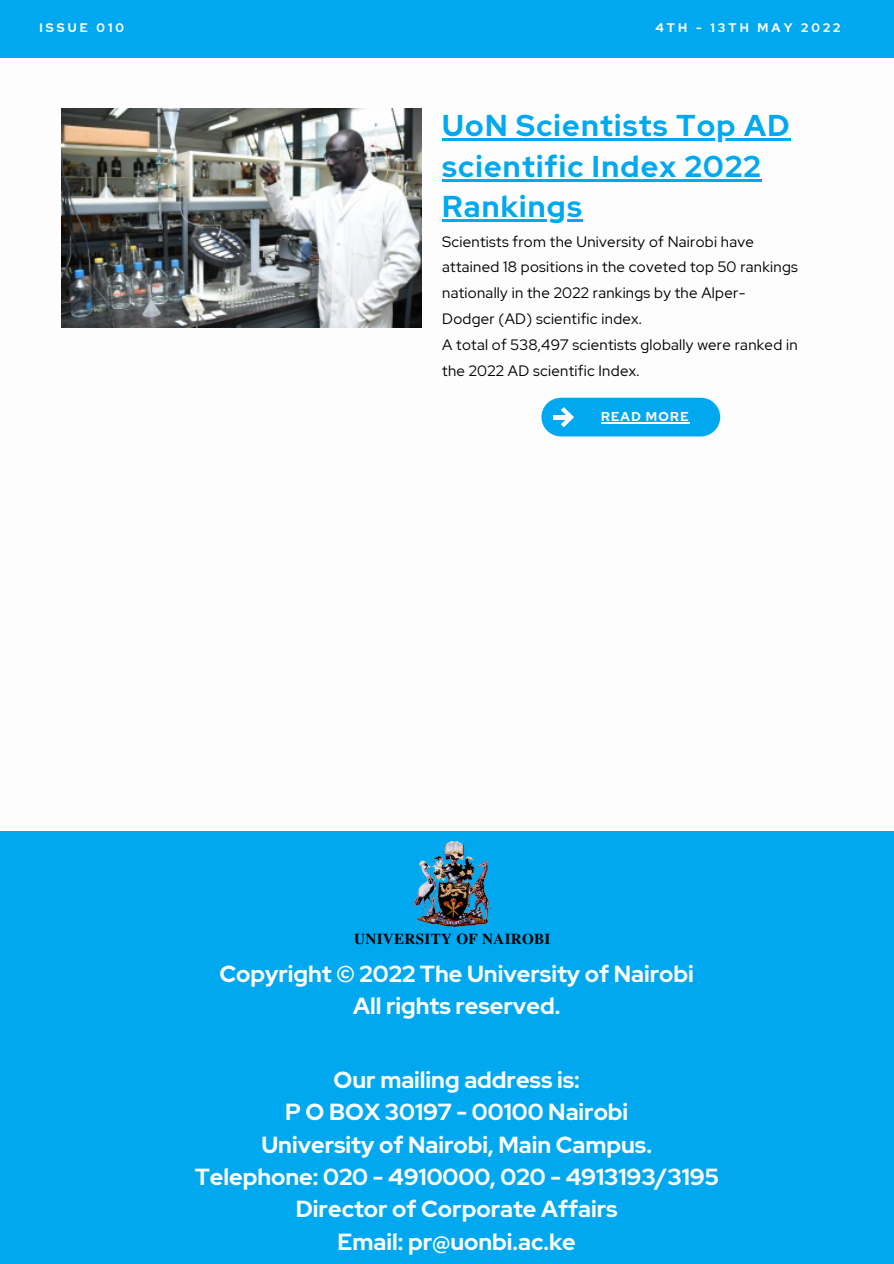
<style>
.page{position:relative;width:894px;height:1264px;background:#fff}
.page>*{position:absolute;margin:0;border:0;box-sizing:border-box;transform-origin:0 0}
.t1{font:700 30px/40.5px "Red Hat Display";letter-spacing:.04em;color:#00a9ef}
.t2{font:700 23.25px "Red Hat Display";color:#fdfdfd}
.t3{font:700 15.15px "Te X Gyre Termes";letter-spacing:.02em;color:#000}
.t4{font:15px/26px "Red Hat Display";letter-spacing:.02em;color:#000}
.t5{font:700 12.9px "Red Hat Display";letter-spacing:.1em;color:#fff}
.t6{font:700 12.45px "Red Hat Display";letter-spacing:.25em;color:#fff}
</style>
<div class="page">
<div style="left:0;top:830px;width:893px;height:433px;background:#00a9ef"></div>
<div style="left:0;top:0;width:893px;height:57px;background:#00a9ef"></div>
<img style="left:414px;top:841px;width:76px;height:85px">
<img style="left:61px;top:108px;width:361px;height:220px">
<hr style="left:442px;top:138px;width:348px;height:3px;background:#00a9ef">
<hr style="left:442px;top:179px;width:319px;height:2px;background:#00a9ef">
<hr style="left:442px;top:220px;width:141px;height:2px;background:#00a9ef">
<div style="left:541px;top:398px;width:179px;height:38px;background:#00a9ef;border-radius:19px"></div>
<svg style="left:560px;top:407px;width:14px;height:20px"></svg>
<hr style="left:553px;top:415px;width:18px;height:4px;background:#fff">
<hr style="left:601px;top:422px;width:88px;height:1px;background:#fff">
<p class="t6" style="left:39px;top:19px;width:86px">ISSUE 010</p>
<p class="t6" style="left:655px;top:19px;width:186px">4TH - 13TH MAY 2022</p>
<p class="t1" style="left:442px;top:105px;width:349px">UoN Scientists Top AD scientific Index 2022<br>Rankings</p>
<p class="t4" style="left:442px;top:228px;width:357px">Scientists from the University of Nairobi have attained 18 positions in the coveted top 50 rankings nationally in the 2022 rankings by the Alper-Dodger (AD) scientific index.</p>
<p class="t4" style="left:442px;top:332px;width:357px">A total of 538,497 scientists globally were ranked in the 2022 AD scientific Index.</p>
<p class="t5" style="left:601px;top:408px;width:89px">READ MORE</p>
<p class="t3" style="left:354px;top:927px;width:198px">UNIVERSITY OF NAIROBI</p>
<p class="t2" style="left:219px;top:957px;width:475px">Copyright © 2022 The University of Nairobi</p>
<p class="t2" style="left:353px;top:990px;width:209px">All rights reserved.</p>
<p class="t2" style="left:333px;top:1064px;width:247px">Our mailing address is:</p>
<p class="t2" style="left:285px;top:1096px;width:344px">P O BOX 30197 - 00100 Nairobi</p>
<p class="t2" style="left:261px;top:1128px;width:392px">University of Nairobi, Main Campus.</p>
<p class="t2" style="left:195px;top:1161px;width:525px">Telephone: 020 - 4910000, 020 - 4913193/3195</p>
<p class="t2" style="left:296px;top:1193px;width:323px">Director of Corporate Affairs</p>
<p class="t2" style="left:337px;top:1225px;width:240px">Email: pr@uonbi.ac.ke</p>
</div>
